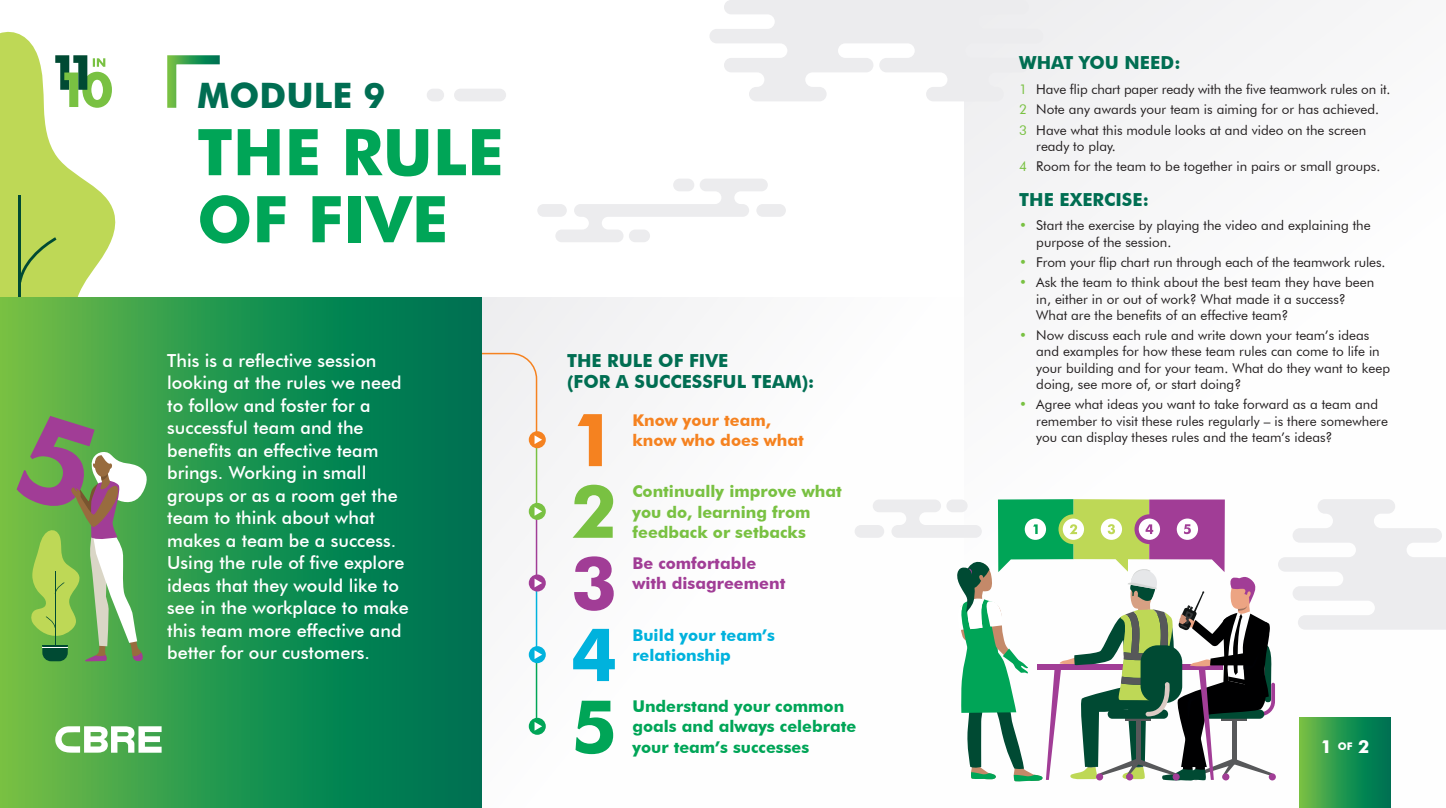
<style>
.page{position:relative;width:1446px;height:808px;background:#fff}
.page>*{position:absolute;margin:0;border:0;box-sizing:border-box;transform-origin:0 0}
.t1{font:700 73.35px "Futura BT";color:#f58220}
.t2{font:700 73.35px "Futura BT";color:#79c142}
.t3{font:700 73.35px "Futura BT";color:#a13d96}
.t4{font:700 73.35px "Futura BT";color:#00b2dd}
.t5{font:700 73.35px "Futura BT";color:#00a557}
.t6{font:700 64.5px/67.1px "Futura BT";color:#00a557}
.PreTitle{font:700 35.1px "Futura BT";color:#006e52}
.Intro{font:500 18px/22.5px "Futura BT";color:#fff}
.Subtitle{font:700 18px/21.6px "Futura BT";color:#006e52}
.Intro-2{font:700 18px "Futura BT";color:#fff}
.Intro-3{font:700 16.2px/20.2px "Futura BT";color:#00a557}
.Intro-4{font:700 16.2px/20.2px "Futura BT";color:#79c142}
.Intro-5{font:700 16.2px/20.2px "Futura BT";color:#a13d96}
.Intro-6{font:700 16.2px/20.2px "Futura BT";color:#f58220}
.Intro-7{font:700 16.2px/20.2px "Futura BT";color:#00b2dd}
.t7{font:13.5px/16.2px "Futura BT";color:#231f20}
.s1{color:#79c142}
.s2{font-size:10.5px}
</style>
<div class="page">
<svg style="left:0;top:31px;width:119px;height:267px;fill:#bed856"></svg>
<hr style="left:19px;top:196px;width:2px;height:300px;background:#004a33">
<svg style="left:21px;top:237px;width:35px;height:45px;background:#abca52"></svg>
<div style="left:964px;top:0;width:482px;height:808px;background:#f9f9fa"></div>
<svg style="left:0;top:298px;width:482px;height:510px;background:#1d904f"></svg>
<svg style="left:710px;top:0;width:333px;height:101px"></svg>
<svg style="left:167px;top:55px;width:53px;height:53px"></svg>
<div style="left:1299px;top:718px;width:91px;height:90px;background:linear-gradient(to right,#6dbf46,#006e55)"></div>
<div style="left:537px;top:204px;width:30px;height:13px;background:#ececee;border-radius:6px"></div>
<div style="left:756px;top:204px;width:30px;height:13px;background:#ececee;border-radius:6px"></div>
<svg style="left:555px;top:179px;width:213px;height:63px"></svg>
<div style="left:673px;top:179px;width:21px;height:12px;background:#ececee;border-radius:6px"></div>
<div style="left:454px;top:89px;width:52px;height:12px;background:#ececee;border-radius:6px"></div>
<div style="left:427px;top:89px;width:17px;height:12px;background:#ececee;border-radius:6px"></div>
<hr style="left:536px;top:443px;width:1px;height:68px;background:#79c142">
<hr style="left:536px;top:511px;width:1px;height:72px;background:#a13d96">
<hr style="left:536px;top:583px;width:1px;height:76px;background:#00b2dd">
<hr style="left:536px;top:655px;width:1px;height:76px;background:#00a557">
<div style="left:529px;top:431px;width:17px;height:17px;background:#f58220;border-radius:50%"></div>
<svg style="left:480px;top:352px;width:62px;height:92px"></svg>
<div style="left:529px;top:503px;width:17px;height:17px;background:#79c142;border-radius:50%"></div>
<svg style="left:534px;top:507px;width:8px;height:9px"></svg>
<div style="left:529px;top:574px;width:17px;height:17px;background:#a13d96;border-radius:50%"></div>
<svg style="left:534px;top:579px;width:8px;height:8px"></svg>
<div style="left:529px;top:646px;width:17px;height:17px;background:#00b2dd;border-radius:50%"></div>
<svg style="left:534px;top:650px;width:8px;height:9px"></svg>
<div style="left:529px;top:718px;width:17px;height:17px;background:#00a557;border-radius:50%"></div>
<svg style="left:534px;top:722px;width:8px;height:9px"></svg>
<div style="left:854px;top:525px;width:30px;height:13px;background:#ececee;border-radius:6px"></div>
<svg style="left:873px;top:499px;width:573px;height:283px"></svg>
<div style="left:946px;top:499px;width:21px;height:13px;background:#ececee;border-radius:6px"></div>
<svg style="left:0;top:416px;width:149px;height:246px;background:#80ac64"></svg>
<svg style="left:55px;top:55px;width:57px;height:53px"></svg>
<svg style="left:55px;top:726px;width:107px;height:27px"></svg>
<p class="PreTitle" style="left:197px;top:74px;width:190px">MODULE 9</p>
<p class="t6" style="left:197px;top:118px;width:308px">THE RULE<br>OF FIVE</p>
<p class="Intro" style="left:167px;top:349px;width:243px">This is a reflective session looking at the rules we need to follow and foster for a successful team and the benefits an effective team brings. Working in small groups or as a room get the team to think about what makes a team be a success.<br>Using the rule of five explore ideas that they would like to see in the workplace to make this team more effective and better for our customers.</p>
<p class="Subtitle" style="left:567px;top:349px;width:249px">THE RULE OF FIVE<br>(FOR A SUCCESSFUL TEAM):</p>
<p class="Intro-6" style="left:632px;top:410px;width:173px">Know your team, know who does what</p>
<p class="Intro-4" style="left:632px;top:481px;width:211px">Continually improve what you do, learning from feedback or setbacks</p>
<p class="Intro-5" style="left:632px;top:553px;width:154px">Be comfortable with disagreement</p>
<p class="Intro-7" style="left:632px;top:624px;width:144px">Build your team’s relationship</p>
<p class="Intro-3" style="left:632px;top:696px;width:226px">Understand your common goals and always celebrate your team’s successes</p>
<p class="t1" style="left:571px;top:395px;width:47px">1</p>
<p class="t2" style="left:571px;top:467px;width:47px">2</p>
<p class="t3" style="left:571px;top:539px;width:47px">3</p>
<p class="t4" style="left:571px;top:610px;width:47px">4</p>
<p class="t5" style="left:571px;top:682px;width:47px">5</p>
<p class="Subtitle" style="left:1019px;top:52px;width:163px">WHAT YOU NEED:</p>
<p class="t7" style="left:1019px;top:81px;width:373px"><span class="s1">1</span> Have flip chart paper ready with the five teamwork rules on it.</p>
<p class="t7" style="left:1019px;top:101px;width:361px"><span class="s1">2</span> Note any awards your team is aiming for or has achieved.</p>
<p class="t7" style="left:1036px;top:122px;width:331px;text-indent:-17px"><span class="s1">3</span> Have what this module looks at and video on the screen ready to play.</p>
<p class="t7" style="left:1019px;top:158px;width:363px"><span class="s1">4</span> Room for the team to be together in pairs or small groups.</p>
<p class="Subtitle" style="left:1019px;top:188px;width:131px">THE EXERCISE:</p>
<p class="t7" style="left:1036px;top:217px;width:336px;text-indent:-17px"><span class="s1">•</span> Start the exercise by playing the video and explaining the purpose of the session.</p>
<p class="t7" style="left:1019px;top:254px;width:368px"><span class="s1">•</span> From your flip chart run through each of the teamwork rules.</p>
<p class="t7" style="left:1036px;top:274px;width:339px;text-indent:-17px"><span class="s1">•</span> Ask the team to think about the best team they have been in, either in or out of work? What made it a success?<br>What are the benefits of an effective team?</p>
<p class="t7" style="left:1036px;top:327px;width:355px;text-indent:-17px"><span class="s1">•</span> Now discuss each rule and write down your team’s ideas and examples for how these team rules can come to life in your building and for your team. What do they want to keep doing, see more of, or start doing?</p>
<p class="t7" style="left:1036px;top:396px;width:353px;text-indent:-17px"><span class="s1">•</span> Agree what ideas you want to take forward as a team and remember to visit these rules regularly – is there somewhere you can display theses rules and the team’s ideas?</p>
<p class="Intro-2" style="left:1321px;top:735px;width:50px">1 <span class="s2">OF</span> 2</p>
</div>
